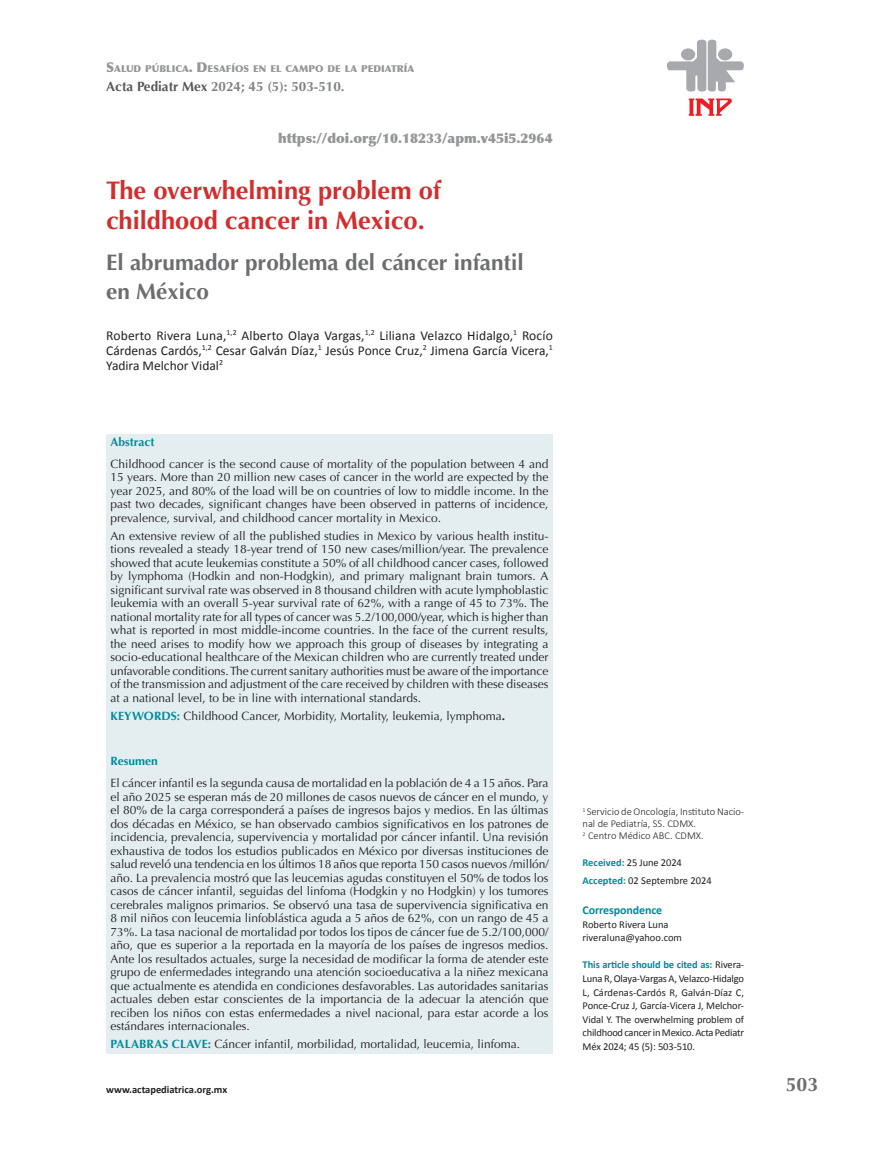
<style>
.page{position:relative;width:893px;height:1149px;background:#fff}
.page>*{position:absolute;margin:0;border:0;box-sizing:border-box;transform-origin:0 0}
.t1{font:700 25.5px/30px "Optima";color:#d22e2e}
.t2{font:700 22.5px/28.5px "Optima";color:#6c6d70}
.t3{font:700 19.5px "Optima";color:#6c6d70}
.t4{font:13.5px/15px "Calibri";color:#231f20;text-align:justify}
.t5{font:900 13.5px "Optima";color:#939598}
.t6{font:700 13.5px "Optima";color:#808285}
.t7{font:12px/13.5px "Optima";color:#231f20;text-align:justify}
.t8{font:700 12px "Optima";color:#008b9a}
.t9{font:700 12px "Calibri";letter-spacing:-.01em;color:#008b9a}
.t10{font:10.5px/13.5px "Calibri";letter-spacing:-.01em;color:#231f20}
.t11{font:300 10.5px/12px "Calibri";color:#231f20}
.t12{font:700 10.5px "Calibri";color:#231f20}
.t13{font:900 9.45px "Optima";color:#939598}
.s1{font-size:13.5px}
.s2{color:#57585a}
.s3{font-weight:700;color:#008b9a}
.s4{font-weight:700}
</style>
<div class="page">
<svg style="left:689px;top:98px;width:43px;height:18px"></svg>
<svg style="left:667px;top:39px;width:77px;height:53px"></svg>
<div style="left:718px;top:48px;width:14px;height:12px;background:#a8a9ad;border-radius:50%"></div>
<div style="left:106px;top:434px;width:447px;height:619px;background:#e4eef0"></div>
<p class="t13" style="left:106px;top:62px;width:310px"><span class="s1">S</span>ALUD PÚBLICA<span class="s1">. D</span>ESAFÍOS EN EL CAMPO DE LA PEDIATRÍA</p>
<p class="t6" style="left:106px;top:78px;width:240px"><span class="s2">Acta Pediatr Mex</span> 2024; 45 (5): 503-510.</p>
<p class="t5" style="left:278px;top:130px;width:276px">https://doi.org/10.18233/apm.v45i5.2964</p>
<h1 class="t1" style="left:106px;top:176px;width:336px">The overwhelming problem of childhood cancer in Mexico.</h1>
<h2 class="t2" style="left:106px;top:249px;width:419px">El abrumador problema del cáncer infantil en México</h2>
<p class="t4" style="left:106px;top:327px;width:448px">Roberto Rivera Luna,<sup>1,2</sup> Alberto Olaya Vargas,<sup>1,2</sup> Liliana Velazco Hidalgo,<sup>1</sup> Rocío Cárdenas Cardós,<sup>1,2</sup> Cesar Galván Díaz,<sup>1</sup> Jesús Ponce Cruz,<sup>2</sup> Jimena García Vicera,<sup>1<br></sup>Yadira Melchor Vidal<sup>2</sup></p>
<p class="t8" style="left:111px;top:434px;width:45px">Abstract</p>
<p class="t7" style="left:111px;top:457px;width:440px">Childhood cancer is the second cause of mortality of the population between 4 and 15 years. More than 20 million new cases of cancer in the world are expected by the year 2025, and 80% of the load will be on countries of low to middle income. In the past two decades, significant changes have been observed in patterns of incidence, prevalence, survival, and childhood cancer mortality in Mexico.</p>
<p class="t7" style="left:111px;top:529px;width:440px">An extensive review of all the published studies in Mexico by various health institu&shy;tions revealed a steady 18-year trend of 150 new cases/million/year. The prevalence showed that acute leukemias constitute a 50% of all childhood cancer cases, followed by lymphoma (Hodkin and non-Hodgkin), and primary malignant brain tumors. A significant survival rate was observed in 8 thousand children with acute lymphoblastic leukemia with an overall 5-year survival rate of 62%, with a range of 45 to 73%. The national mortality rate for all types of cancer was 5.2/100,000/year, which is higher than what is reported in most middle-income countries. In the face of the current results, the need arises to modify how we approach this group of diseases by integrating a socio-educational healthcare of the Mexican children who are currently treated under unfavorable conditions. The current sanitary authorities must be aware of the importance of the transmission and adjustment of the care received by children with these diseases at a national level, to be in line with international standards.</p>
<p class="t7" style="left:111px;top:708px;width:396px"><span class="s3">KEYWORDS:</span> Childhood Cancer, Morbidity, Mortality, leukemia, lymphoma<span class="s4">.</span></p>
<p class="t8" style="left:111px;top:753px;width:49px">Resumen</p>
<p class="t7" style="left:111px;top:776px;width:440px">El cáncer infantil es la segunda causa de mortalidad en la población de 4 a 15 años. Para el año 2025 se esperan más de 20 millones de casos nuevos de cáncer en el mundo, y el 80% de la carga corresponderá a países de ingresos bajos y medios. En las últimas dos décadas en México, se han observado cambios significativos en los patrones de incidencia, prevalencia, supervivencia y mortalidad por cáncer infantil. Una revisión exhaustiva de todos los estudios publicados en México por diversas instituciones de salud reveló una tendencia en los últimos 18 años que reporta 150 casos nuevos /millón/ año. La prevalencia mostró que las leucemias agudas constituyen el 50% de todos los casos de cáncer infantil, seguidas del linfoma (Hodgkin y no Hodgkin) y los tumores cerebrales malignos primarios. Se observó una tasa de supervivencia significativa en 8 mil niños con leucemia linfoblástica aguda a 5 años de 62%, con un rango de 45 a 73%. La tasa nacional de mortalidad por todos los tipos de cáncer fue de 5.2/100,000/ año, que es superior a la reportada en la mayoría de los países de ingresos medios.<br>Ante los resultados actuales, surge la necesidad de modificar la forma de atender este grupo de enfermedades integrando una atención socioeducativa a la niñez mexicana que actualmente es atendida en condiciones desfavorables. Las autoridades sanitarias actuales deben estar conscientes de la importancia de la adecuar la atención que reciben los niños con estas enfermedades a nivel nacional, para estar acorde a los estándares internacionales.</p>
<p class="t7" style="left:111px;top:1037px;width:411px"><span class="s3">PALABRAS CLAVE:</span> Cáncer infantil, morbilidad, mortalidad, leucemia, linfoma.</p>
<p class="t11" style="left:583px;top:805px;width:163px"><sup>1</sup> Servicio de Oncología, Instituto Nacio&shy;nal de Pediatría, SS. CDMX.<br><sup>2</sup> Centro Médico ABC. CDMX.</p>
<p class="t10" style="left:583px;top:853px;width:131px;line-height:18px"><span class="s3">Received:</span> 25 June 2024<br><span class="s3">Accepted:</span> 02 Septembre 2024</p>
<p class="t9" style="left:583px;top:901px;width:81px">Correspondence</p>
<p class="t10" style="left:583px;top:917px;width:101px">Roberto Rivera Luna riveraluna@yahoo.com</p>
<p class="t10" style="left:583px;top:957px;width:163px;text-align:justify"><span class="s3">This article should be cited as:</span> Rivera-Luna R, Olaya-Vargas A, Velazco-Hidalgo L, Cárdenas-Cardós R, Galván-Díaz C, Ponce-Cruz J, García-Vicera J, Melchor-Vidal Y. The overwhelming problem of childhood cancer in Mexico. Acta Pediatr Méx 2024; 45 (5): 503-510.</p>
<p class="t12" style="left:106px;top:1081px;width:122px">www.actapediatrica.org.mx</p>
<h3 class="t3" style="left:786px;top:1072px;width:34px">503</h3>
</div>
